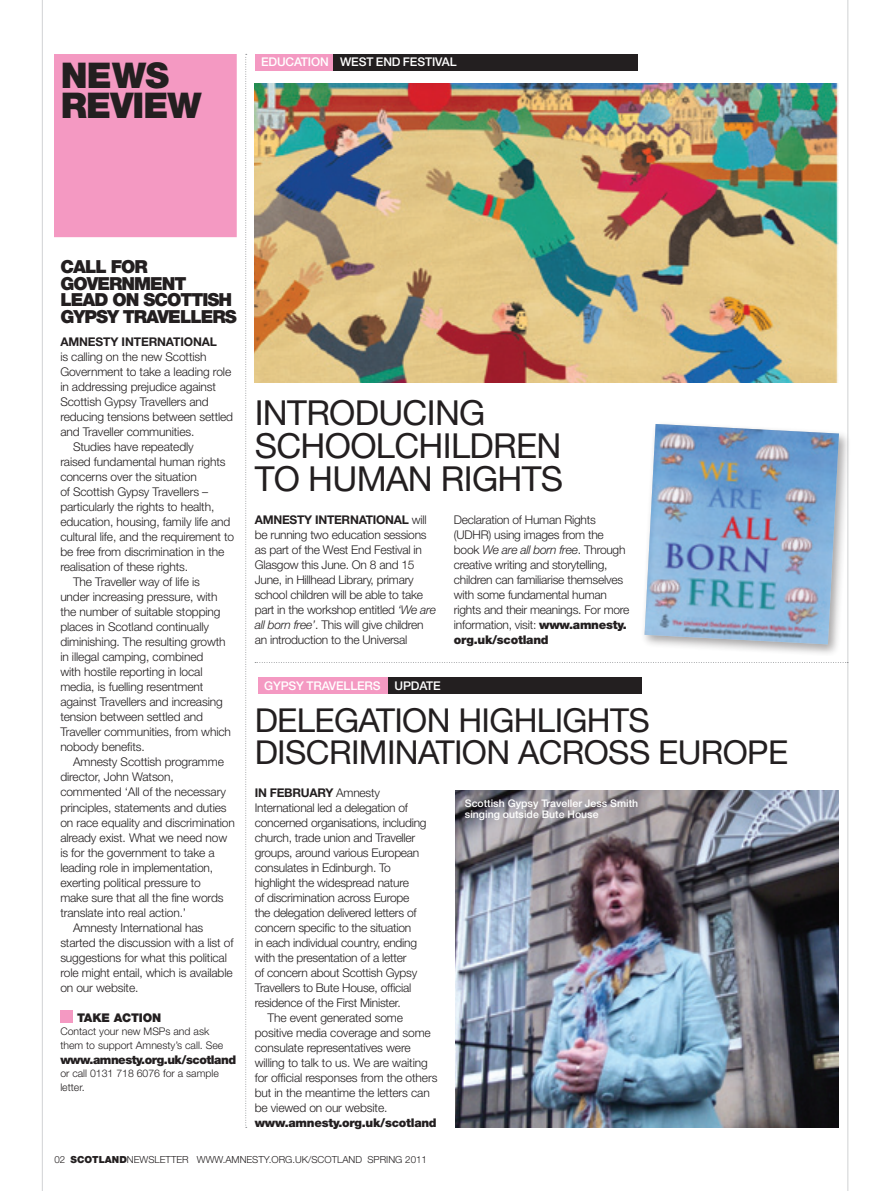
<style>
.page{position:relative;width:893px;height:1191px;background:#fff}
.page>*{position:absolute;margin:0;border:0;box-sizing:border-box;transform-origin:0 0}
.t1{font:900 35.4px/29.5px "Helvetica Neue";letter-spacing:-.025em;color:#231f20}
.t2{font:34.5px/33px "Helvetica Neue";letter-spacing:-.02em;color:#231f20}
.t3{font:33px/31.5px "Helvetica Neue";letter-spacing:-.02em;color:#231f20}
.t4{font:900 18px/16.5px "Helvetica Neue";letter-spacing:-.055em;color:#231f20}
.t5{font:300 12px/15px "Helvetica Neue";letter-spacing:-.01em;color:#231f20}
.t6{font:900 12px "Helvetica Neue";letter-spacing:-.03em;color:#231f20}
.t7{font:500 12px "Helvetica Neue";letter-spacing:-.01em;color:#fff}
.t8{font:700 12px "Helvetica Neue";letter-spacing:-.01em;color:#231f20}
.t9{font:300 10.5px/13.5px "Helvetica Neue";color:#231f20}
.t10{font:500 10.5px/11.2px "Helvetica Neue";color:#fff}
.t11{font:300 9.75px "Helvetica Neue";color:#231f20}
.s1{font-weight:700}
.s2{font-style:italic}
.s3{font-weight:900}
.s4{font-weight:300}
</style>
<div class="page">
<hr style="left:42px;top:0;width:1px;height:1191px;background:#d1d2d4">
<hr style="left:847px;top:0;width:1px;height:1191px;background:#d1d2d4">
<svg style="left:255px;top:662px;width:593px;height:1px"></svg>
<div style="left:60px;top:1010px;width:13px;height:13px;background:#f499c2"></div>
<div style="left:54px;top:54px;width:183px;height:183px;background:#f499c2;border:1px solid #f499c2"></div>
<div style="left:258px;top:677px;width:136px;height:17px;background:#f499c2"></div>
<div style="left:388px;top:677px;width:253px;height:17px;background:#231f20"></div>
<img style="left:455px;top:790px;width:384px;height:337px">
<svg style="left:245px;top:54px;width:2px;height:1074px"></svg>
<div style="left:255px;top:54px;width:79px;height:16px;background:#f499c2"></div>
<div style="left:334px;top:54px;width:304px;height:16px;background:#231f20"></div>
<img style="left:255px;top:83px;width:584px;height:299px">
<div style="left:640px;top:419px;width:211px;height:237px;background:#231f20;opacity:.4"></div>
<img style="left:644px;top:424px;width:195px;height:220px">
<h1 class="t1" style="left:61px;top:61px;width:110px">NEWS<br>Review</h1>
<p class="t7" style="left:261px;top:55px;width:197px">EDUCATION WEST END FESTIVAL</p>
<h3 class="t4" style="left:60px;top:258px;width:178px">CALL FOR<br>GOVERNMENT<br>LEAD ON SCOTTISH<br>GYPSY TRAVELLERS</h3>
<p class="t8" style="left:60px;top:334px;width:157px">AMNESTY INTERNATIONAL</p>
<p class="t5" style="left:60px;top:349px;width:148px">is calling on the new Scottish</p>
<p class="t5" style="left:60px;top:364px;width:172px">Government to take a leading role</p>
<p class="t5" style="left:60px;top:379px;width:157px">in addressing prejudice against</p>
<p class="t5" style="left:60px;top:394px;width:150px">Scottish Gypsy Travellers and</p>
<p class="t5" style="left:60px;top:409px;width:174px">reducing tensions between settled</p>
<p class="t5" style="left:60px;top:424px;width:136px">and Traveller communities.</p>
<p class="t5" style="left:73px;top:439px;width:122px">Studies have repeatedly</p>
<p class="t5" style="left:60px;top:454px;width:167px">raised fundamental human rights</p>
<p class="t5" style="left:60px;top:469px;width:138px">concerns over the situation</p>
<p class="t5" style="left:60px;top:484px;width:149px">of Scottish Gypsy Travellers –</p>
<p class="t5" style="left:60px;top:499px;width:156px">particularly the rights to health,</p>
<p class="t5" style="left:60px;top:514px;width:172px">education, housing, family life and</p>
<p class="t5" style="left:60px;top:529px;width:175px">cultural life, and the requirement to</p>
<p class="t5" style="left:60px;top:544px;width:166px">be free from discrimination in the</p>
<p class="t5" style="left:60px;top:559px;width:129px">realisation of these rights.</p>
<p class="t5" style="left:73px;top:574px;width:128px">The Traveller way of life is</p>
<p class="t5" style="left:60px;top:589px;width:159px">under increasing pressure, with</p>
<p class="t5" style="left:60px;top:604px;width:162px">the number of suitable stopping</p>
<p class="t5" style="left:60px;top:619px;width:150px">places in Scotland continually</p>
<p class="t5" style="left:60px;top:634px;width:167px">diminishing. The resulting growth</p>
<p class="t5" style="left:60px;top:649px;width:145px">in illegal camping, combined</p>
<p class="t5" style="left:60px;top:664px;width:144px">with hostile reporting in local</p>
<p class="t5" style="left:60px;top:679px;width:145px">media, is fuelling resentment</p>
<p class="t5" style="left:60px;top:694px;width:164px">against Travellers and increasing</p>
<p class="t5" style="left:60px;top:709px;width:144px">tension between settled and</p>
<p class="t5" style="left:60px;top:724px;width:172px">Traveller communities, from which</p>
<p class="t5" style="left:60px;top:739px;width:86px">nobody benefits.</p>
<p class="t5" style="left:73px;top:754px;width:152px">Amnesty Scottish programme</p>
<p class="t5" style="left:60px;top:769px;width:115px">director, John Watson,</p>
<p class="t5" style="left:60px;top:784px;width:167px">commented ‘All of the necessary</p>
<p class="t5" style="left:60px;top:799px;width:168px">principles, statements and duties</p>
<p class="t5" style="left:60px;top:814px;width:176px">on race equality and discrimination</p>
<p class="t5" style="left:60px;top:829px;width:168px">already exist. What we need now</p>
<p class="t5" style="left:60px;top:844px;width:156px">is for the government to take a</p>
<p class="t5" style="left:60px;top:859px;width:154px">leading role in implementation,</p>
<p class="t5" style="left:60px;top:874px;width:142px">exerting political pressure to</p>
<p class="t5" style="left:60px;top:889px;width:165px">make sure that all the fine words</p>
<p class="t5" style="left:60px;top:904px;width:127px">translate into real action.’</p>
<p class="t5" style="left:73px;top:919px;width:132px">Amnesty International has</p>
<p class="t5" style="left:60px;top:934px;width:175px">started the discussion with a list of</p>
<p class="t5" style="left:60px;top:949px;width:168px">suggestions for what this political</p>
<p class="t5" style="left:60px;top:964px;width:174px">role might entail, which is available</p>
<p class="t5" style="left:60px;top:979px;width:80px">on our website.</p>
<p class="t6" style="left:77px;top:1010px;width:10px">take</p>
<p class="t6" style="left:114px;top:1010px;width:9px">action</p>
<p class="t9" style="left:60px;top:1024px;width:92px">Contact your new MSP</p>
<p class="t9" style="left:60px;top:1024px;width:164px;text-indent:105px">s and ask them to support Amnesty’s call. See</p>
<p class="t6" style="left:60px;top:1052px;width:177px">www.amnesty.org.uk/scotland</p>
<p class="t9" style="left:60px;top:1066px;width:160px">or call 0131 718 6076 for a sample letter.</p>
<h2 class="t2" style="left:255px;top:396px;width:310px">INTRODUCING<br>SCHOOLCHILDREN<br>TO HUMAN RIGHTS</h2>
<p class="t5" style="left:255px;top:512px;width:183px"><span class="s1">AMNESTY INTERNATIONAL</span> will be running two education sessions as part of the West End Festival in Glasgow this June. On 8 and 15<br>June, in Hillhead Library, primary school children will be able to take part in the workshop entitled <span class="s2">‘We are all born free’</span>. This will give children an introduction to the Universal</p>
<p class="t5" style="left:454px;top:512px;width:177px">Declaration of Human Rights (UDHR) using images from the book <span class="s2">We are all born free</span>. Through creative writing and storytelling, children can familiarise themselves with some fundamental human rights and their meanings. For more information, visit: <span class="s3">www.amnesty. org.uk/scotland</span></p>
<p class="t7" style="left:264px;top:678px;width:117px">Gypsy travellers</p>
<p class="t7" style="left:394px;top:678px;width:17px">Updat</p>
<p class="t7" style="left:433px;top:678px;width:9px">e</p>
<h3 class="t3" style="left:255px;top:704px;width:535px">DELEGATION HIGHLIGHTS<br>DISCRIMINATION ACROSS EUROPE</h3>
<p class="t8" style="left:255px;top:785px;width:127px">IN FEBRUARY <span class="s4">Amnesty</span></p>
<p class="t5" style="left:255px;top:800px;width:155px">International led a delegation of</p>
<p class="t5" style="left:255px;top:815px;width:173px">concerned organisations, including</p>
<p class="t5" style="left:255px;top:830px;width:162px">church, trade union and Traveller</p>
<p class="t5" style="left:255px;top:845px;width:166px">groups, around various European</p>
<p class="t5" style="left:255px;top:860px;width:138px">consulates in Edinburgh. To</p>
<p class="t5" style="left:255px;top:875px;width:156px">highlight the widespread nature</p>
<p class="t5" style="left:255px;top:890px;width:156px">of discrimination across Europe</p>
<p class="t5" style="left:255px;top:905px;width:163px">the delegation delivered letters of</p>
<p class="t5" style="left:255px;top:920px;width:158px">concern specific to the situation</p>
<p class="t5" style="left:255px;top:935px;width:164px">in each individual country, ending</p>
<p class="t5" style="left:255px;top:950px;width:153px">with the presentation of a letter</p>
<p class="t5" style="left:255px;top:965px;width:164px">of concern about Scottish Gypsy</p>
<p class="t5" style="left:255px;top:980px;width:158px">Travellers to Bute House, official</p>
<p class="t5" style="left:255px;top:995px;width:147px">residence of the First Minister.</p>
<p class="t5" style="left:267px;top:1010px;width:137px">The event generated some</p>
<p class="t5" style="left:255px;top:1025px;width:178px">positive media coverage and some</p>
<p class="t5" style="left:255px;top:1040px;width:157px">consulate representatives were</p>
<p class="t5" style="left:255px;top:1055px;width:175px">willing to talk to us. We are waiting</p>
<p class="t5" style="left:255px;top:1070px;width:184px">for official responses from the others</p>
<p class="t5" style="left:255px;top:1085px;width:177px">but in the meantime the letters can</p>
<p class="t5" style="left:255px;top:1100px;width:134px">be viewed on our website.</p>
<p class="t6" style="left:255px;top:1115px;width:184px">www.amnesty.org.uk/scotland</p>
<p class="t10" style="left:465px;top:797px;width:175px">Scottish Gypsy Traveller Jess Smith singing outside Bute House</p>
<p class="t11" style="left:54px;top:1153px;width:278px">02 <span class="s3">SCOTLAND</span>newsletter www.amnesty.org.uk/SCOTLAN</p>
<p class="t11" style="left:355px;top:1153px;width:73px">D Spring 2011</p>
</div>
